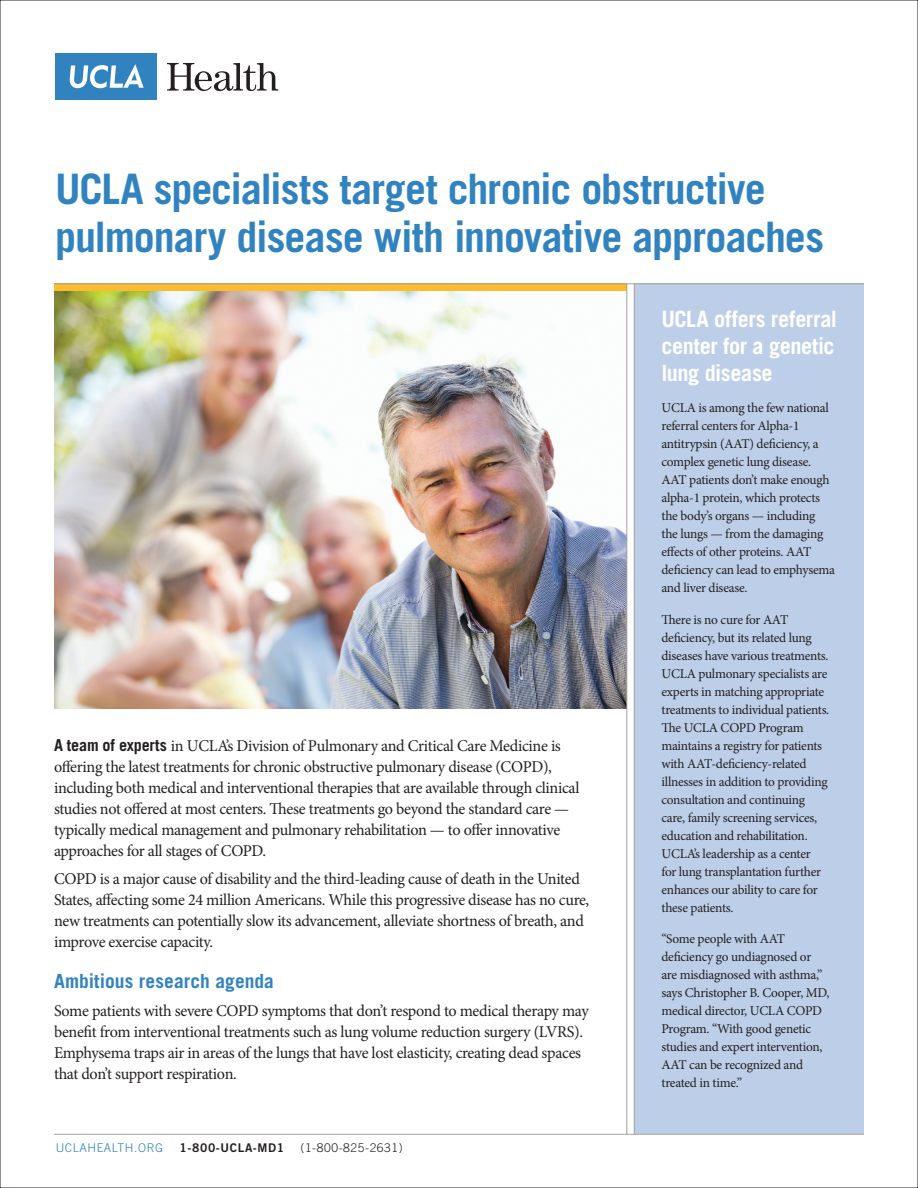
<style>
.page{position:relative;width:918px;height:1188px;background:#fff}
.page>*{position:absolute;margin:0;border:0;box-sizing:border-box;transform-origin:0 0}
.Headline{font:700 42px/48px "Trade Gothic";letter-spacing:-.025em;color:#3183bf}
.Sidebar_head{font:700 22.5px/27px "Trade Gothic";letter-spacing:-.015em;color:#fff;text-align:justify}
.Blue_Subhead{font:700 19.5px "Trade Gothic";letter-spacing:.005em;color:#3183bf}
.Body_copy{font:16.5px/21px "Minion Pro";letter-spacing:-.02em;color:#231f20}
.Sidebar_Copy{font:13.5px/18px "Minion Pro";letter-spacing:-.02em;color:#231f20}
.t1{font:300 12px "Trade Gothic";letter-spacing:.05em;color:#231f20}
.t2{font:300 12px "Trade Gothic";letter-spacing:.05em;color:#3183bf}
.t3{font:12px "Trade Gothic Bold Two";letter-spacing:.05em;color:#231f20}
.s1{font-family:"Trade Gothic";font-weight:700}
</style>
<div class="page">
<img style="left:54px;top:291px;width:573px;height:418px">
<div style="left:634px;top:284px;width:230px;height:850px;background:#bdcfe8"></div>
<div style="left:54px;top:284px;width:573px;height:7px;background:#fdbb2e"></div>
<hr style="left:627px;top:284px;width:1px;height:850px;background:#a2a19e">
<hr style="left:54px;top:284px;width:810px;height:1px;background:#a2a19e">
<hr style="left:54px;top:1134px;width:810px;height:1px;background:#a2a19e">
<hr style="left:634px;top:284px;width:1px;height:850px;background:#a2a19e">
<div style="left:55px;top:54px;width:101px;height:46px;background:#3183bf"></div>
<svg style="left:70px;top:64px;width:74px;height:24px"></svg>
<svg style="left:167px;top:63px;width:111px;height:28px"></svg>
<p class="Headline" style="left:55px;top:164px;width:770px">UCLA specialists target chronic obstructive pulmonary disease with innovative approaches</p>
<p class="Body_copy" style="left:54px;top:736px;width:527px"><span class="s1">A team of experts</span> in UCLA’s Division of Pulmonary and Critical Care Medicine is offering the latest treatments for chronic obstructive pulmonary disease (COPD), including both medical and interventional therapies that are available through clinical studies not offered at most centers. These treatments go beyond the standard care — typically medical management and pulmonary rehabilitation — to offer innovative approaches for all stages of COPD.</p>
<p class="Body_copy" style="left:54px;top:869px;width:537px">COPD is a major cause of disability and the third-leading cause of death in the United States, affecting some 24 million Americans. While this progressive disease has no cure, new treatments can potentially slow its advancement, alleviate shortness of breath, and improve exercise capacity.</p>
<p class="Blue_Subhead" style="left:54px;top:970px;width:222px">Ambitious research agenda</p>
<p class="Body_copy" style="left:54px;top:1001px;width:536px">Some patients with severe COPD symptoms that don’t respond to medical therapy may benefit from interventional treatments such as lung volume reduction surgery (LVRS).<br>Emphysema traps air in areas of the lungs that have lost elasticity, creating dead spaces that don’t support respiration.</p>
<p class="t2" style="left:56px;top:1140px;width:109px">UCLAHEALTH.ORG</p>
<p class="t3" style="left:180px;top:1140px;width:106px">1-800-UCLA-MD1</p>
<p class="t1" style="left:300px;top:1140px;width:104px">(1-800-825-2631)</p>
<p class="Sidebar_head" style="left:662px;top:305px;width:177px">UCLA offers referral center for a genetic lung disease</p>
<p class="Sidebar_Copy" style="left:662px;top:399px;width:175px">UCLA is among the few national referral centers for Alpha-1 antitrypsin (AAT) deficiency, a complex genetic lung disease.<br>AAT patients don’t make enough alpha-1 protein, which protects the body’s organs — including the lungs — from the damaging effects of other proteins. AAT deficiency can lead to emphysema and liver disease.</p>
<p class="Sidebar_Copy" style="left:662px;top:611px;width:169px">There is no cure for AAT deficiency, but its related lung diseases have various treatments.<br>UCLA pulmonary specialists are experts in matching appropriate treatments to individual patients.<br>The UCLA COPD Program maintains a registry for patients with AAT-deficiency-related illnesses in addition to providing consultation and continuing care, family screening services, education and rehabilitation.<br>UCLA’s leadership as a center<br>for lung transplantation further enhances our ability to care for these patients.</p>
<p class="Sidebar_Copy" style="left:662px;top:930px;width:170px">“Some people with AAT deficiency go undiagnosed or are misdiagnosed with asthma,” says Christopher B. Cooper, MD, medical director, UCLA COPD<br>Program. “With good genetic studies and expert intervention,<br>AAT can be recognized and treated in time.”</p>
</div>
